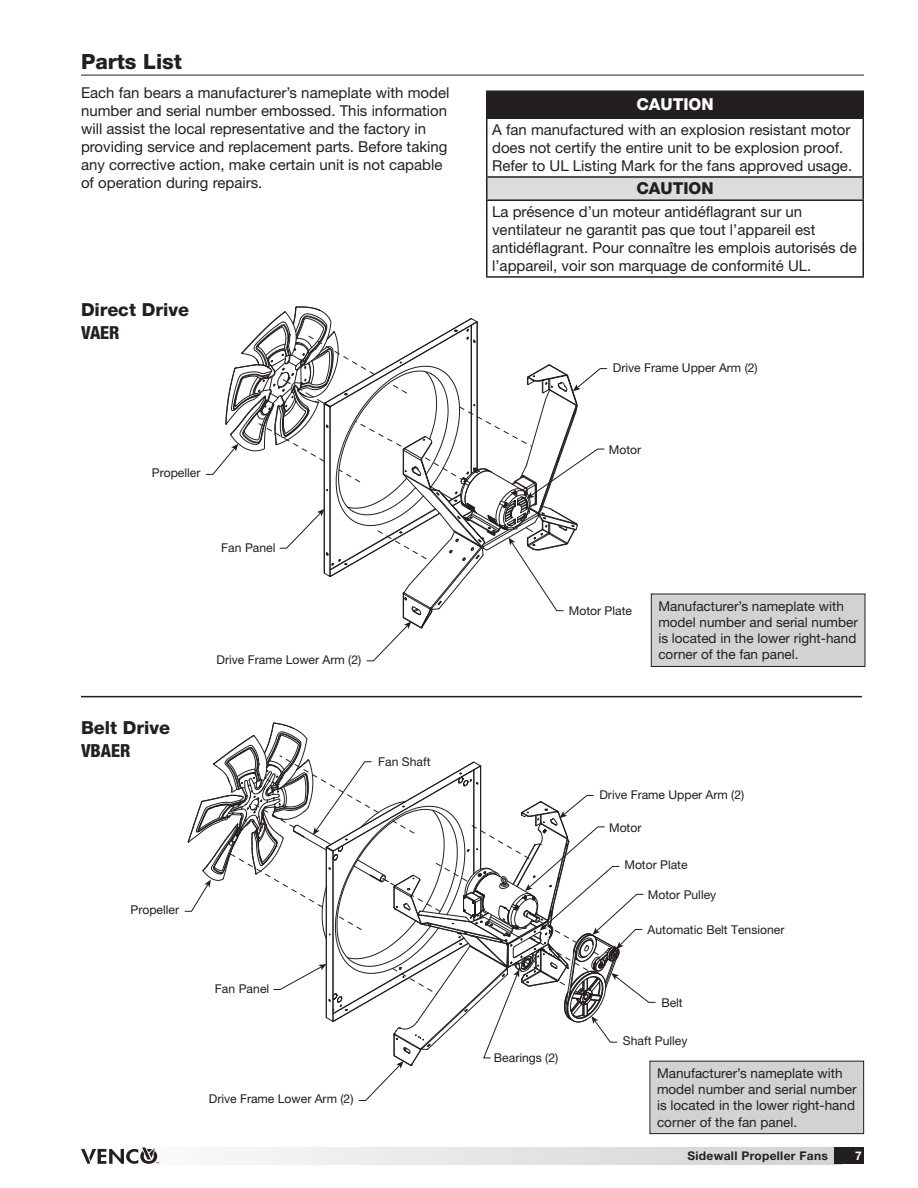
<style>
.page{position:relative;width:918px;height:1188px;background:#fff}
.page>*{position:absolute;margin:0;border:0;box-sizing:border-box;transform-origin:0 0}
.Section_Heading_wUnderline{font:800 21px "Helvetica Neue LT Std";color:#231f20}
.Sub-Section_Headings{font:800 18px "Helvetica Neue LT Std";color:#231f20}
.All_Cap_Sub-Section_Heading{font:800 condensed 18px "Helvetica Neue LT Std";color:#231f20}
.Caution-Warning-Danger_Heading{font:800 16.5px "Helvetica Neue LT Std";color:#fff}
.Caution-Warning-Danger_Heading-2{font:800 16.5px "Helvetica Neue LT Std";color:#231f20}
.Caution-Warning-Danger_Text{font:15px/18px "Helvetica Neue LT Std";color:#231f20}
.Body_10_12_55_Roman__05_space_after{font:15px/18px "Helvetica Neue LT Std";color:#231f20}
.Body_10_12_55_Roman__05_space_after-2{font:13.5px/16.2px "Helvetica Neue LT Std";color:#231f20}
.t1{font:12.15px "Helvetica Neue LT Std";color:#211d1e}
.t2{font:700 12px "Helvetica Neue LT Std";letter-spacing:.025em;color:#231f20}
.t3{font:700 12px "Helvetica Neue LT Std";color:#fff}
</style>
<div class="page">
<svg style="left:159px;top:1148px;width:675px;height:16px"></svg>
<div style="left:834px;top:1148px;width:30px;height:16px;background:#231f20"></div>
<svg style="left:81px;top:1148px;width:78px;height:16px"></svg>
<svg style="left:206px;top:306px;width:401px;height:356px"></svg>
<div style="left:487px;top:91px;width:376px;height:27px;background:#231f20"></div>
<div style="left:487px;top:177px;width:376px;height:23px;background:#dcdddf"></div>
<hr style="left:486px;top:90px;width:378px;height:2px;background:#231f20">
<hr style="left:486px;top:92px;width:2px;height:25px;background:#231f20">
<hr style="left:862px;top:92px;width:2px;height:25px;background:#231f20">
<hr style="left:486px;top:117px;width:378px;height:2px;background:#231f20">
<hr style="left:486px;top:119px;width:2px;height:57px;background:#231f20">
<hr style="left:862px;top:119px;width:2px;height:57px;background:#231f20">
<hr style="left:486px;top:176px;width:378px;height:2px;background:#231f20">
<hr style="left:486px;top:178px;width:2px;height:21px;background:#231f20">
<hr style="left:862px;top:178px;width:2px;height:21px;background:#231f20">
<hr style="left:486px;top:199px;width:378px;height:2px;background:#231f20">
<hr style="left:486px;top:201px;width:2px;height:75px;background:#231f20">
<hr style="left:862px;top:201px;width:2px;height:75px;background:#231f20">
<hr style="left:486px;top:276px;width:378px;height:2px;background:#231f20">
<hr style="left:81px;top:74px;width:783px;height:2px;background:#6c6d70">
<svg style="left:184px;top:722px;width:472px;height:379px"></svg>
<hr style="left:81px;top:696px;width:781px;height:1px;background:#231f20">
<div style="left:651px;top:594px;width:214px;height:72px;background:#d1d2d4"></div>
<div style="left:651px;top:594px;width:214px;height:73px;border:1px solid #231f20"></div>
<div style="left:650px;top:1061px;width:214px;height:73px;background:#d1d2d4"></div>
<div style="left:650px;top:1061px;width:214px;height:73px;border:1px solid #231f20"></div>
<p class="Section_Heading_wUnderline" style="left:81px;top:49px;width:103px">Parts List</p>
<p class="Body_10_12_55_Roman__05_space_after" style="left:81px;top:83px;width:370px">Each fan bears a manufacturer’s nameplate with model number and serial number embossed. This information will assist the local representative and the factory in providing service and replacement parts. Before taking any corrective action, make certain unit is not capable of operation during repairs.</p>
<p class="Caution-Warning-Danger_Heading" style="left:636px;top:94px;width:79px">CAUTION</p>
<p class="Caution-Warning-Danger_Text" style="left:492px;top:120px;width:362px">A fan manufactured with an explosion resistant motor does not certify the entire unit to be explosion proof.<br>Refer to UL Listing Mark for the fans approved usage.</p>
<p class="Caution-Warning-Danger_Heading-2" style="left:636px;top:178px;width:79px">CAUTION</p>
<p class="Caution-Warning-Danger_Text" style="left:492px;top:202px;width:366px">La présence d’un moteur antidéflagrant sur un ventilateur ne garantit pas que tout l’appareil est antidéflagrant. Pour connaître les emplois autorisés de l’appareil, voir son marquage de conformité UL.</p>
<p class="Sub-Section_Headings" style="left:81px;top:299px;width:110px">Direct Drive</p>
<p class="All_Cap_Sub-Section_Heading" style="left:81px;top:322px;width:40px">VAER</p>
<p class="t1" style="left:152px;top:465px;width:50px">Propeller</p>
<p class="t1" style="left:221px;top:540px;width:56px">Fan Panel</p>
<p class="Sub-Section_Headings" style="left:81px;top:716px;width:91px">Belt Drive</p>
<p class="All_Cap_Sub-Section_Heading" style="left:81px;top:739px;width:51px">VBAER</p>
<p class="t1" style="left:217px;top:652px;width:146px">Drive Frame Lower Arm (2)</p>
<p class="t1" style="left:378px;top:754px;width:54px">Fan Shaft</p>
<p class="t1" style="left:131px;top:902px;width:50px">Propeller</p>
<p class="t1" style="left:215px;top:981px;width:56px">Fan Panel</p>
<p class="t1" style="left:209px;top:1092px;width:146px">Drive Frame Lower Arm (2)</p>
<p class="t1" style="left:613px;top:360px;width:146px">Drive Frame Upper Arm (2)</p>
<p class="t1" style="left:609px;top:442px;width:34px">Motor</p>
<p class="t1" style="left:569px;top:603px;width:65px">Motor Plate</p>
<p class="Body_10_12_55_Roman__05_space_after-2" style="left:658px;top:598px;width:201px">Manufacturer’s nameplate with model number and serial number is located in the lower right-hand corner of the fan panel.</p>
<p class="t1" style="left:494px;top:1051px;width:66px">Bearings (2)</p>
<p class="t1" style="left:599px;top:787px;width:146px">Drive Frame Upper Arm (2)</p>
<p class="t1" style="left:609px;top:820px;width:34px">Motor</p>
<p class="t1" style="left:624px;top:858px;width:65px">Motor Plate</p>
<p class="t1" style="left:648px;top:888px;width:70px">Motor Pulley</p>
<p class="t1" style="left:648px;top:923px;width:138px">Automatic Belt Tensioner</p>
<p class="t1" style="left:661px;top:995px;width:23px">Belt</p>
<p class="t1" style="left:623px;top:1034px;width:66px">Shaft Pulley</p>
<p class="Body_10_12_55_Roman__05_space_after-2" style="left:657px;top:1065px;width:201px">Manufacturer’s nameplate with model number and serial number is located in the lower right-hand corner of the fan panel.</p>
<p class="t2" style="left:687px;top:1148px;width:142px">Sidewall Propeller Fans</p>
<p class="t3" style="left:855px;top:1148px;width:8px">7</p>
</div>
